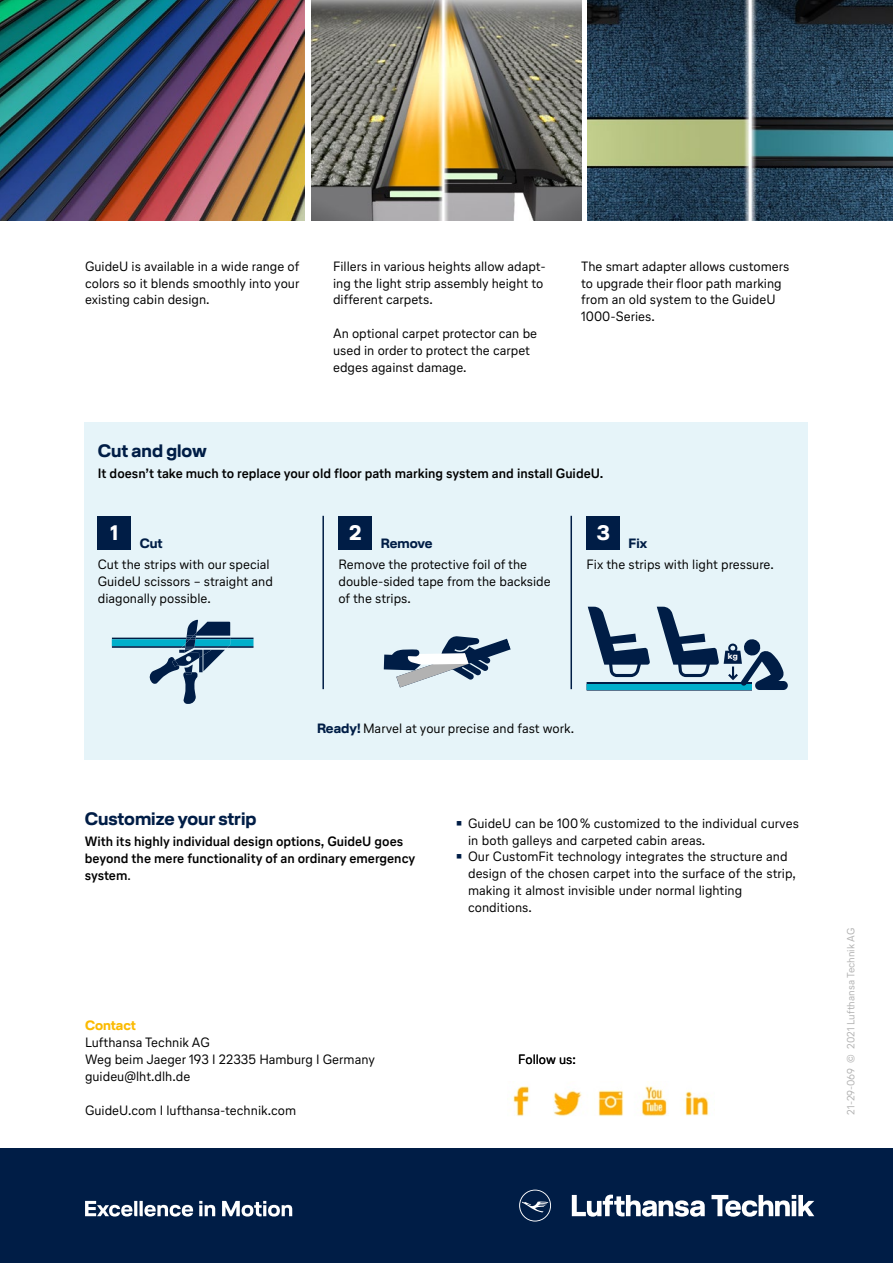
<style>
.page{position:relative;width:893px;height:1263px;background:#fff}
.page>*{position:absolute;margin:0;border:0;box-sizing:border-box;transform-origin:0 0}
.t1{font:700 21px "Lufthansa Head";color:#fff}
.t2{font:700 18px "Lufthansa Head";color:#001d46}
.t3{font:13.5px/16.8px "Lufthansa Text";color:#000}
.t4{font:700 13.5px/16.8px "Lufthansa Text";color:#000}
.t5{font:700 13.5px "Lufthansa Head";color:#001d46}
.t6{font:700 13.5px "Lufthansa Head";color:#fbba00}
.t7{font:10.5px "Lufthansa Text";color:#b2b2b2}
.t8{font:700 8.4px "Lufthansa Head";color:#fff}
.s1{font-family:"Lufthansa Head";font-weight:700;color:#001d46}
.s2{font-weight:400}
.s3{color:#001d46}
</style>
<div class="page">
<div style="left:85px;top:423px;width:723px;height:337px;background:#e6f4f9"></div>
<svg style="left:112px;top:620px;width:141px;height:84px"></svg>
<svg style="left:384px;top:636px;width:127px;height:51px"></svg>
<div style="left:98px;top:516px;width:33px;height:33px;background:#001d46"></div>
<div style="left:339px;top:516px;width:33px;height:33px;background:#001d46"></div>
<div style="left:587px;top:516px;width:33px;height:33px;background:#001d46"></div>
<svg style="left:588px;top:607px;width:62px;height:70px"></svg>
<svg style="left:587px;top:682px;width:165px;height:9px"></svg>
<div style="left:587px;top:684px;width:165px;height:5px;background:#00afcb"></div>
<svg style="left:657px;top:607px;width:131px;height:83px"></svg>
<hr style="left:322px;top:516px;width:2px;height:173px;background:#001d46">
<hr style="left:570px;top:516px;width:2px;height:173px;background:#001d46">
<img style="left:312px;top:0;width:269px;height:221px">
<img style="left:588px;top:0;width:305px;height:221px">
<img style="left:0;top:0;width:304px;height:221px">
<img style="left:513px;top:1086px;width:196px;height:31px">
<div style="left:0;top:1148px;width:893px;height:115px;background:#001d46"></div>
<svg style="left:572px;top:1194px;width:133px;height:23px"></svg>
<svg style="left:711px;top:1195px;width:103px;height:22px"></svg>
<svg style="left:519px;top:1189px;width:32px;height:32px"></svg>
<svg style="left:85px;top:1201px;width:108px;height:15px"></svg>
<svg style="left:199px;top:1201px;width:16px;height:15px"></svg>
<svg style="left:222px;top:1201px;width:70px;height:15px"></svg>
<p class="t3" style="left:85px;top:257px;width:216px;text-align:justify">GuideU is available in a wide range of colors so it blends smoothly into your existing cabin design.</p>
<p class="t3" style="left:333px;top:257px;width:214px">Fillers in various heights allow adapt&shy;ing the light strip assembly height to different carpets.</p>
<p class="t3" style="left:333px;top:325px;width:206px">An optional carpet protector can be used in order to protect the carpet edges against damage.</p>
<p class="t3" style="left:581px;top:257px;width:210px">The smart adapter allows customers to upgrade their floor path marking from an old system to the GuideU<br>1000-Series.</p>
<h2 class="t2" style="left:98px;top:438px;width:110px">Cut and glow</h2>
<p class="t4" style="left:98px;top:464px;width:507px">It doesn’t take much to replace your old floor path marking system and install GuideU.</p>
<h1 class="t1" style="left:111px;top:517px;width:9px">1</h1>
<h1 class="t1" style="left:349px;top:517px;width:14px">2</h1>
<h1 class="t1" style="left:597px;top:517px;width:15px">3</h1>
<p class="t5" style="left:140px;top:533px;width:24px">Cut</p>
<p class="t3" style="left:98px;top:555px;width:177px">Cut the strips with our special<br>GuideU scissors – straight and diagonally possible.</p>
<p class="t5" style="left:381px;top:533px;width:53px">Remove</p>
<p class="t3" style="left:339px;top:555px;width:214px">Remove the protective foil of the double-sided tape from the backside of the strips.</p>
<p class="t5" style="left:629px;top:533px;width:20px">Fix</p>
<p class="t3" style="left:587px;top:555px;width:189px">Fix the strips with light pressure.</p>
<p class="t3" style="left:317px;top:720px;width:259px"><span class="s1">Ready!</span> Marvel at your precise and fast work.</p>
<p class="t8" style="left:728px;top:650px;width:11px">kg</p>
<h2 class="t2" style="left:85px;top:805px;width:173px">Customize your strip</h2>
<p class="t4" style="left:85px;top:832px;width:332px">With its highly individual design options, GuideU goes beyond the mere functionality of an ordinary emergency system<span class="s2">.</span></p>
<p class="t3" style="left:468px;top:814px;width:332px;text-indent:-13px"><span class="s3">▪</span> GuideU can be 100% customized to the individual curves in both galleys and carpeted cabin areas.</p>
<p class="t3" style="left:468px;top:848px;width:329px;text-indent:-13px"><span class="s3">▪</span> Our CustomFit technology integrates the structure and design of the chosen carpet into the surface of the strip, making it almost invisible under normal lighting conditions.</p>
<p class="t6" style="left:85px;top:1016px;width:52px">Contact</p>
<p class="t3" style="left:85px;top:1033px;width:291px">Lufthansa Technik AG<br>Weg beim Jaeger 193 I 22335 Hamburg I Germany guideu@lht.dlh.de</p>
<p class="t3" style="left:85px;top:1101px;width:213px">GuideU.com I lufthansa-technik.com</p>
<p class="t3" style="left:518px;top:1050px;width:59px">Follow us:</p>
<p class="t7" style="left:844px;top:1115px;width:188px;rotate:-90deg">21-29-069 © 2021 Lufthansa Technik AG</p>
</div>
